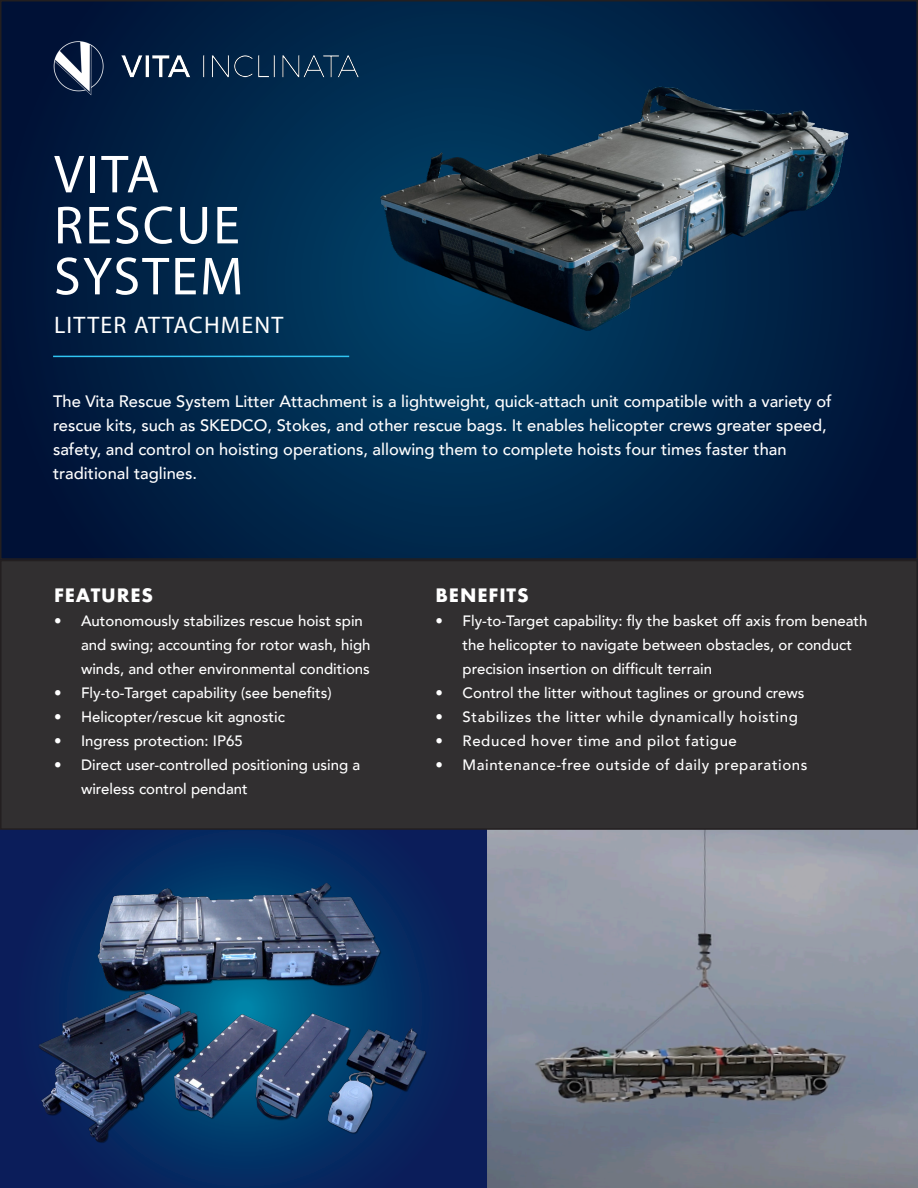
<style>
.page{position:relative;width:918px;height:1188px;background:#fff}
.page>*{position:absolute;margin:0;border:0;box-sizing:border-box;transform-origin:0 0}
.t1{font:54px "Myriad Pro";letter-spacing:.04em;color:#fff}
.t2{font:24px "Myriad Pro";letter-spacing:.05em;color:#fff}
.t3{font:700 18px "Futura";letter-spacing:.05em;color:#fff}
.t4{font:500 16.5px/24px "Avenir";color:#fff}
.t5{font:500 15px/24px "Avenir";color:#fff}
.t6{font:500 15px "Avenir";letter-spacing:.04em;color:#fff}
</style>
<div class="page">
<div style="left:0;top:828px;width:488px;height:360px;background:linear-gradient(to right,#08245e,#08245e)"></div>
<img style="left:488px;top:830px;width:430px;height:358px">
<img style="left:0;top:855px;width:473px;height:297px">
<svg style="left:3px;top:3px;width:912px;height:554px;background:#002246"></svg>
<div style="left:1px;top:561px;width:916px;height:268px;background:#312f30"></div>
<div style="left:0;top:560px;width:918px;height:270px;border:2px solid #231f20"></div>
<img style="left:48px;top:27px;width:319px;height:103px">
<hr style="left:53px;top:356px;width:296px;height:1px;background:#30c5f3">
<img style="left:349px;top:54px;width:515px;height:324px">
<p class="t1" style="left:54px;top:141px;width:107px">VITA</p>
<p class="t1" style="left:54px;top:192px;width:187px">RESCUE</p>
<p class="t1" style="left:54px;top:243px;width:191px">SYSTEM</p>
<p class="t2" style="left:54px;top:311px;width:231px">LITTER ATTACHMENT</p>
<p class="t4" style="left:53px;top:389px;width:780px">The Vita Rescue System Litter Attachment is a lightweight, quick-attach unit compatible with a variety of rescue kits, such as SKEDCO, Stokes, and other rescue bags. It enables helicopter crews greater speed, safety, and control on hoisting operations, allowing them to complete hoists four times faster than traditional taglines.</p>
<p class="t3" style="left:54px;top:582px;width:101px">FEATURES</p>
<p class="t5" style="left:81px;top:608px;width:291px;text-indent:-27px">• Autonomously stabilizes rescue hoist spin and swing; accounting for rotor wash, high winds, and other environmental conditions</p>
<p class="t5" style="left:54px;top:680px;width:279px">• Fly-to-Target capability (see benefits)</p>
<p class="t5" style="left:54px;top:704px;width:232px">• Helicopter/rescue kit agnostic</p>
<p class="t5" style="left:54px;top:728px;width:190px">• Ingress protection: IP65</p>
<p class="t5" style="left:81px;top:752px;width:281px;text-indent:-27px">• Direct user-controlled positioning using a wireless control pendant</p>
<p class="t3" style="left:436px;top:582px;width:95px">BENEFITS</p>
<p class="t5" style="left:463px;top:608px;width:406px;text-indent:-27px">• Fly-to-Target capability: fly the basket off axis from beneath the helicopter to navigate between obstacles, or conduct precision insertion on difficult terrain</p>
<p class="t5" style="left:436px;top:680px;width:371px">• Control the litter without taglines or ground crews</p>
<p class="t6" style="left:436px;top:704px;width:364px">• Stabilizes the litter while dynamically hoisting</p>
<p class="t6" style="left:436px;top:728px;width:303px">• Reduced hover time and pilot fatigue</p>
<p class="t6" style="left:436px;top:752px;width:373px">• Maintenance-free outside of daily preparations</p>
</div>
